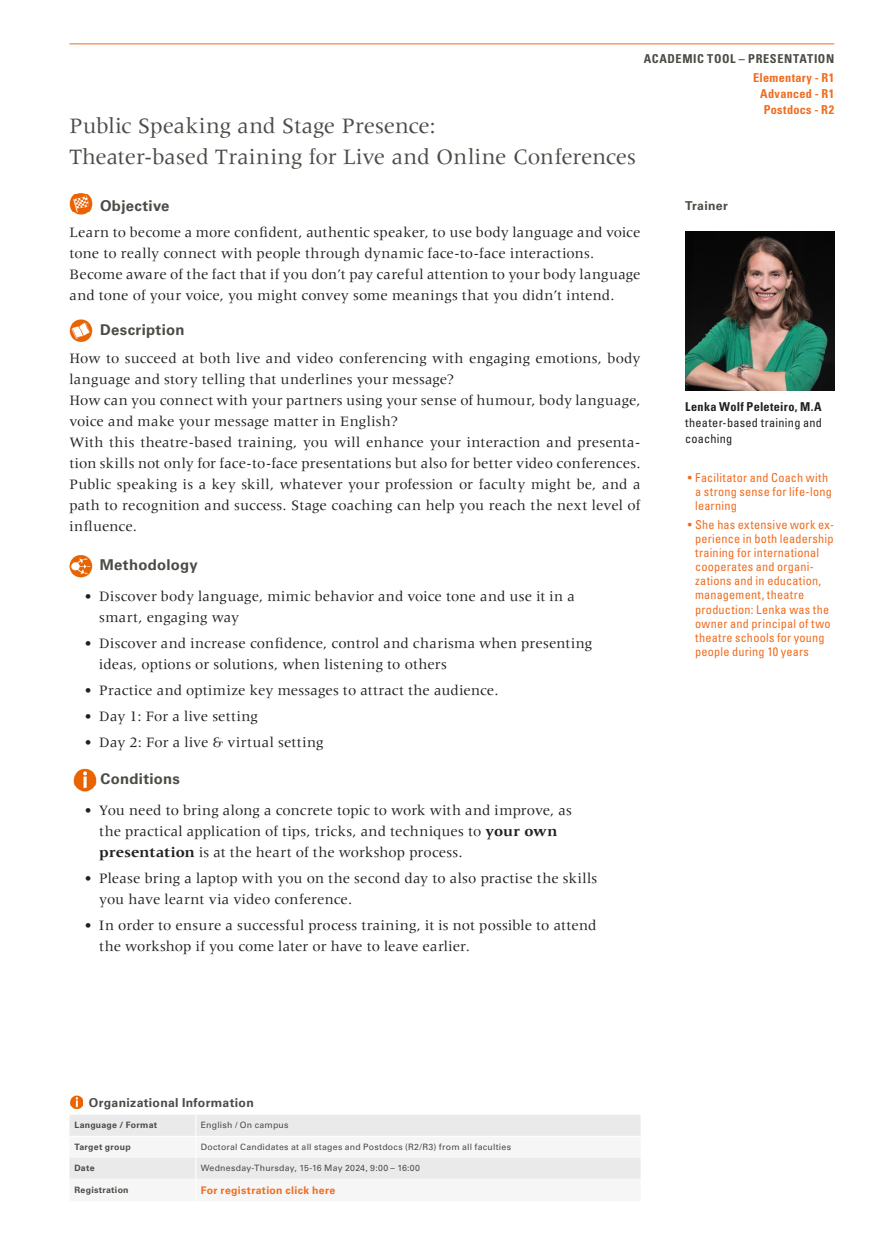
<style>
.page{position:relative;width:869px;height:1241px;background:#fff}
.page>*{position:absolute;margin:0;border:0;box-sizing:border-box;transform-origin:0 0}
.Kurse{font:22.75px "Meridien LT Std";letter-spacing:-.005em;color:#4c4b46}
.mengentext{font:14.88px/21px "Meridien LT Std";letter-spacing:.01em;color:#231f20}
.mengentext-2{font:700 14.88px "Univers LT Std";letter-spacing:.02em;color:#4c4b46}
.Objective_Description{font:700 14.88px "Univers LT Std";letter-spacing:.02em;color:#4c4b46}
.t1{font:condensed 12.25px/14px "Univers LT Std";letter-spacing:.02em;color:#ef6d20}
.Trainer_Name{font:condensed 12.25px/15.8px "Univers LT Std";letter-spacing:.02em;color:#231f20;text-align:justify}
.Kopf_links_Einstufung{font:700 condensed 12.25px "Univers LT Std";letter-spacing:.025em;color:#ef6d20}
.Kopf_Tools{font:700 condensed 12.25px "Univers LT Std";letter-spacing:.05em;color:#4c4b46}
.Tabelle_Headline{font:700 12.25px "Univers LT Std";letter-spacing:.025em;color:#4c4b46}
.Headlines__Trainer{font:700 12.25px "Univers LT Std";letter-spacing:.025em;color:#4c4b46}
.Tabelle_Mengentext{font:700 10.5px "Univers LT Std";letter-spacing:.03em;color:#ef6d20}
.Tabelle_Mengentext-2{font:8.75px "Univers LT Std";letter-spacing:.03em;color:#4c4b46}
.Tabelle_Bold{font:700 8.75px "Univers LT Std";letter-spacing:.03em;color:#4c4b46}
.s1{font-family:"Meridien";font-weight:700}
.s2{font-weight:700}
</style>
<div class="page">
<hr style="left:69px;top:43px;width:764px;height:1px;background:#ef6d20">
<img style="left:69px;top:192px;width:24px;height:23px">
<img style="left:69px;top:319px;width:24px;height:22px">
<img style="left:69px;top:555px;width:23px;height:22px">
<img style="left:74px;top:768px;width:23px;height:23px">
<img style="left:70px;top:1095px;width:13px;height:13px">
<svg style="left:69px;top:1115px;width:571px;height:64px"></svg>
<hr style="left:69px;top:1135px;width:127px;height:1px;background:#fff">
<img style="left:685px;top:232px;width:148px;height:158px">
<p class="Kopf_Tools" style="left:643px;top:52px;width:192px">ACADEMIC TOOL – PRESENTATION</p>
<p class="Kopf_links_Einstufung" style="left:752px;top:70px;width:83px">Elementary - R1</p>
<p class="Kopf_links_Einstufung" style="left:759px;top:86px;width:75px">Advanced - R1</p>
<p class="Kopf_links_Einstufung" style="left:763px;top:102px;width:72px">Postdocs - R2</p>
<p class="Kurse" style="left:69px;top:113px;width:368px">Public Speaking and Stage Presence:</p>
<p class="Kurse" style="left:69px;top:144px;width:568px">Theater-based Training for Live and Online Conferences</p>
<p class="Objective_Description" style="left:100px;top:197px;width:71px">Objective</p>
<p class="Headlines__Trainer" style="left:685px;top:198px;width:44px">Trainer</p>
<p class="mengentext" style="left:69px;top:222px;width:572px">Learn to become a more confident, authentic speaker, to use body language and voice tone to really connect with people through dynamic face-to-face interactions.</p>
<p class="mengentext" style="left:69px;top:264px;width:572px">Become aware of the fact that if you don’t pay careful attention to your body language and tone of your voice, you might convey some meanings that you didn’t intend.</p>
<p class="mengentext-2" style="left:100px;top:321px;width:86px">Description</p>
<p class="mengentext" style="left:69px;top:348px;width:572px">How to succeed at both live and video conferencing with engaging emotions, body language and story telling that underlines your message?</p>
<p class="mengentext" style="left:69px;top:390px;width:572px">How can you connect with your partners using your sense of humour, body language, voice and make your message matter in English?</p>
<p class="mengentext" style="left:69px;top:432px;width:572px">With this theatre-based training, you will enhance your interaction and presenta&shy;tion skills not only for face-to-face presentations but also for better video conferences.</p>
<p class="mengentext" style="left:69px;top:474px;width:572px;text-align:justify">Public speaking is a key skill, whatever your profession or faculty might be, and a path to recognition and success. Stage coaching can help you reach the next level of influence.</p>
<p class="Objective_Description" style="left:100px;top:556px;width:99px">Methodology</p>
<p class="mengentext" style="left:99px;top:585px;width:477px;text-indent:-15px">• Discover body language, mimic behavior and voice tone and use it in a smart, engaging way</p>
<p class="mengentext" style="left:99px;top:632px;width:494px;text-indent:-15px">• Discover and increase confidence, control and charisma when presenting ideas, options or solutions, when listening to others</p>
<p class="mengentext" style="left:84px;top:679px;width:415px">• Practice and optimize key messages to attract the audience.</p>
<p class="mengentext" style="left:84px;top:705px;width:175px">• Day 1: For a live setting</p>
<p class="mengentext" style="left:84px;top:731px;width:241px">• Day 2: For a live &amp; virtual setting</p>
<p class="mengentext-2" style="left:100px;top:770px;width:81px">Conditions</p>
<p class="mengentext" style="left:99px;top:799px;width:474px;text-indent:-15px">• You need to bring along a concrete topic to work with and improve, as the practical application of tips, tricks, and techniques to <span class="s1">your own presentation</span> is at the heart of the workshop process.</p>
<p class="mengentext" style="left:99px;top:867px;width:499px;text-indent:-15px">• Please bring a laptop with you on the second day to also practise the skills you have learnt via video conference.</p>
<p class="mengentext" style="left:99px;top:914px;width:498px;text-indent:-15px">• In order to ensure a successful process training, it is not possible to attend the workshop if you come later or have to leave earlier.</p>
<p class="Trainer_Name" style="left:685px;top:399px;width:138px"><span class="s2">Lenka Wolf Peleteiro, M.A </span>theater-based training and coaching</p>
<p class="t1" style="left:694px;top:471px;width:138px;text-indent:-7px">• Facilitator and Coach with a strong sense for life-long learning</p>
<p class="t1" style="left:694px;top:518px;width:140px;text-indent:-7px">• She has extensive work ex&shy;perience in both leadership training for international cooperates and organi&shy;zations and in education, management, theatre production: Lenka was the owner and principal of two theatre schools for young people during 10 years</p>
<p class="Tabelle_Headline" style="left:89px;top:1095px;width:166px">Organizational Information</p>
<p class="Tabelle_Bold" style="left:74px;top:1120px;width:84px">Language / Format</p>
<p class="Tabelle_Mengentext-2" style="left:201px;top:1119px;width:89px">English / On campus</p>
<p class="Tabelle_Bold" style="left:74px;top:1141px;width:58px">Target group</p>
<p class="Tabelle_Mengentext-2" style="left:201px;top:1141px;width:312px">Doctoral Candidates at all stages and Postdocs (R2/R3) from all faculties</p>
<p class="Tabelle_Bold" style="left:74px;top:1162px;width:22px">Date</p>
<p class="Tabelle_Mengentext-2" style="left:201px;top:1162px;width:221px">Wednesday-Thursday, 15-16 May 2024, 9:00 – 16:00</p>
<p class="Tabelle_Bold" style="left:74px;top:1184px;width:56px">Registration</p>
<p class="Tabelle_Mengentext" style="left:201px;top:1183px;width:136px">For registration click here</p>
</div>
